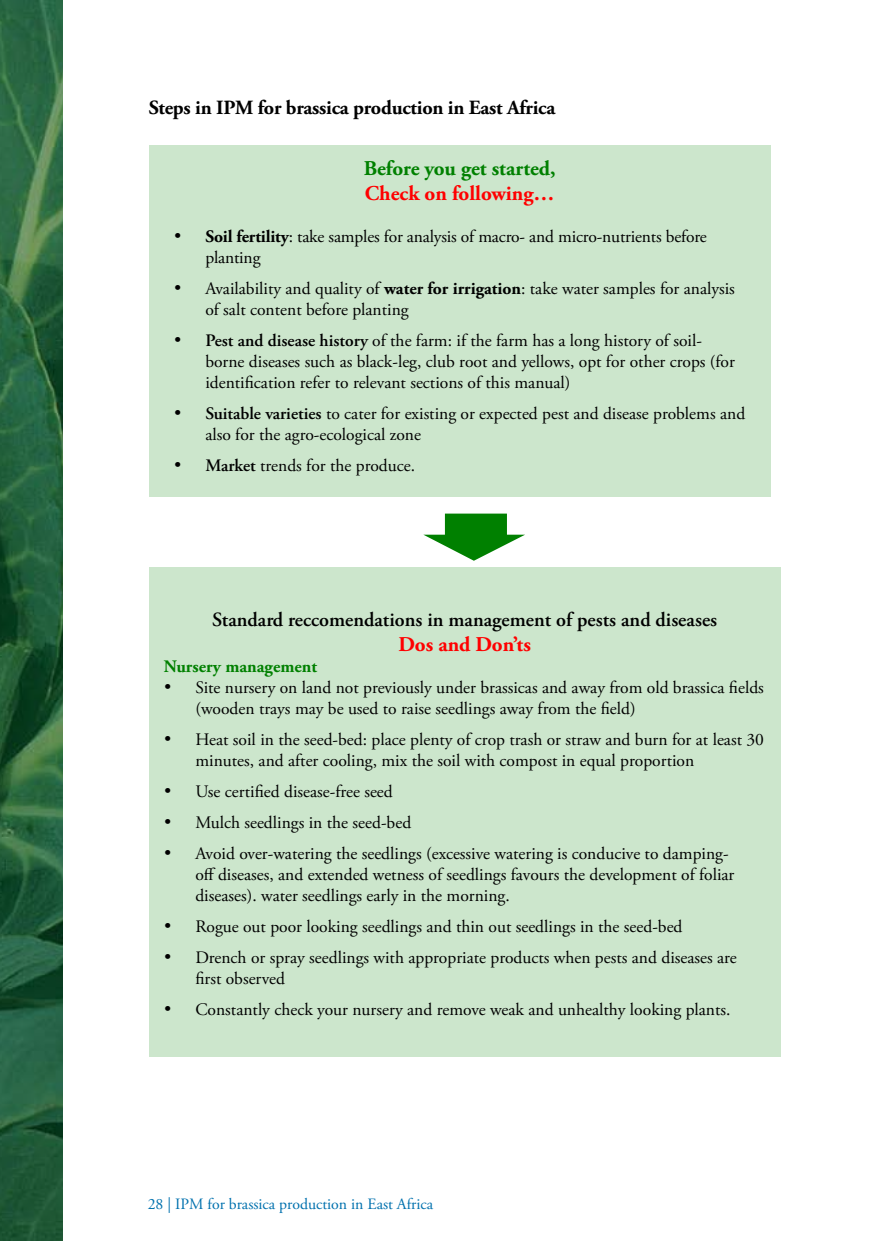
<style>
.page{position:relative;width:874px;height:1241px;background:#fff}
.page>*{position:absolute;margin:0;border:0;box-sizing:border-box;transform-origin:0 0}
.t1{font:700 21px "Adobe Garamond Pro";color:#f00}
.t2{font:700 21px "Adobe Garamond Pro";color:#008000}
.t3{font:600 20.12px "Adobe Garamond Pro";color:#000}
.t4{font:700 20.12px "Adobe Garamond Pro";letter-spacing:-.01em;color:#000}
.t5{font:17.5px/21px "Adobe Garamond Pro";color:#000}
.t6{font:700 17.5px "Adobe Garamond Pro";color:#008000}
.t7{font:15.75px "Adobe Garamond Pro";color:#0071ae}
.s1{font-weight:700}
.s2{font-weight:600}
</style>
<div class="page">
<svg style="left:0;top:0;width:62px;height:1240px;background:#27613d"></svg>
<div style="left:149px;top:145px;width:621px;height:351px;background:#cce6cc"></div>
<svg style="left:423px;top:513px;width:102px;height:47px"></svg>
<div style="left:149px;top:567px;width:631px;height:489px;background:#cce6cc"></div>
<p class="t4" style="left:149px;top:96px;width:407px">Steps in IPM for brassica production in East Africa</p>
<p class="t2" style="left:363px;top:156px;width:193px">Before you get started,</p>
<p class="t1" style="left:364px;top:181px;width:191px">Check on following…</p>
<p class="t5" style="left:205px;top:227px;width:502px;text-indent:-32px">• <span class="s1">Soil fertility</span>: take samples for analysis of macro- and micro-nutrients before planting</p>
<p class="t5" style="left:205px;top:279px;width:531px;text-indent:-32px">• Availability and quality of <span class="s1">water for irrigation</span>: take water samples for analysis of salt content before planting</p>
<p class="t5" style="left:205px;top:331px;width:531px;text-indent:-32px">• <span class="s2">Pest and disease history</span> of the farm: if the farm has a long history of soil&shy;borne diseases such as black-leg, club root and yellows, opt for other crops (for identification refer to relevant sections of this manual)</p>
<p class="t5" style="left:205px;top:404px;width:541px;text-indent:-32px">• <span class="s2">Suitable varieties</span> to cater for existing or expected pest and disease problems and also for the agro-ecological zone</p>
<p class="t5" style="left:174px;top:456px;width:243px">• <span class="s2">Market</span> trends for the produce.</p>
<p class="t3" style="left:212px;top:607px;width:506px">Standard reccomendations in management of pests and diseases</p>
<p class="t1" style="left:398px;top:632px;width:134px">Dos and Don’ts</p>
<p class="t6" style="left:164px;top:656px;width:155px">Nursery management</p>
<p class="t5" style="left:195px;top:677px;width:569px;text-indent:-32px">• Site nursery on land not previously under brassicas and away from old brassica fields (wooden trays may be used to raise seedlings away from the field)</p>
<p class="t5" style="left:195px;top:729px;width:569px;text-indent:-32px">• Heat soil in the seed-bed: place plenty of crop trash or straw and burn for at least 30 minutes, and after cooling, mix the soil with compost in equal proportion</p>
<p class="t5" style="left:164px;top:781px;width:230px">• Use certified disease-free seed</p>
<p class="t5" style="left:164px;top:812px;width:249px">• Mulch seedlings in the seed-bed</p>
<p class="t5" style="left:195px;top:843px;width:540px;text-indent:-32px">• Avoid over-watering the seedlings (excessive watering is conducive to damping&shy;off diseases, and extended wetness of seedlings favours the development of foliar diseases). water seedlings early in the morning.</p>
<p class="t5" style="left:164px;top:916px;width:520px">• Rogue out poor looking seedlings and thin out seedlings in the seed-bed</p>
<p class="t5" style="left:195px;top:947px;width:542px;text-indent:-32px">• Drench or spray seedlings with appropriate products when pests and diseases are first observed</p>
<p class="t5" style="left:164px;top:998px;width:568px">• Constantly check your nursery and remove weak and unhealthy looking plants.</p>
<p class="t7" style="left:148px;top:1194px;width:287px">28 | IPM for brassica production in East Africa</p>
</div>
